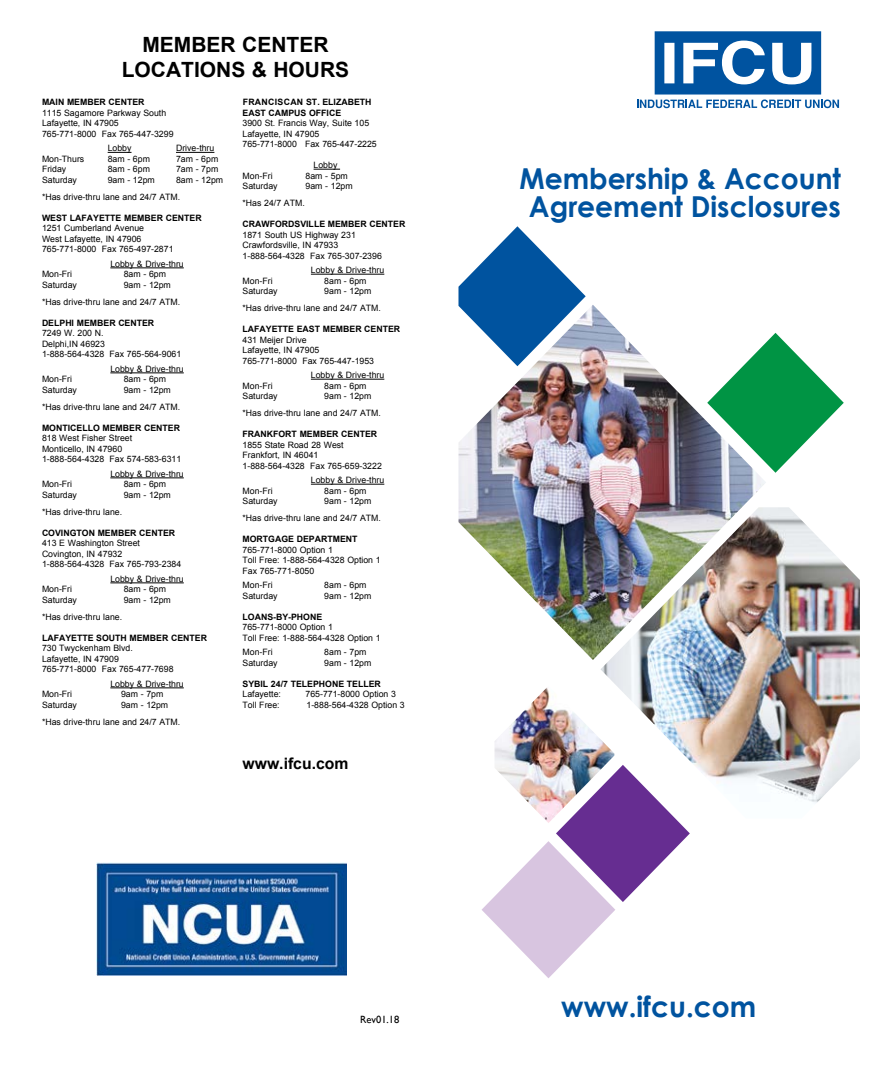
<style>
.page{position:relative;width:882px;height:1071px;background:#fff}
.page>*{position:absolute;margin:0;border:0;box-sizing:border-box;transform-origin:0 0}
.t1{font:700 28.88px/27.7px "Century Gothic";color:#00539f;text-align:center}
.t2{font:700 21px/25.2px "Arial";color:#000;text-align:center}
.t3{font:700 15.75px "Arial";color:#000}
.t4{font:10.5px "Gill Sans";color:#000}
.t5{font:8.75px/10.5px "Arial";color:#000}
.t6{font:700 8.75px/10.5px "Arial";color:#000}
</style>
<div class="page">
<svg style="left:637px;top:31px;width:202px;height:77px"></svg>
<svg style="left:482px;top:818px;width:208px;height:160px"></svg>
<img style="left:495px;top:688px;width:119px;height:135px">
<svg style="left:458px;top:226px;width:128px;height:79px"></svg>
<img style="left:458px;top:305px;width:308px;height:355px">
<svg style="left:707px;top:333px;width:137px;height:140px"></svg>
<img style="left:601px;top:507px;width:259px;height:311px">
<svg style="left:108px;top:152px;width:24px;height:1px"></svg>
<hr style="left:176px;top:152px;width:38px;height:1px;background:#000">
<hr style="left:110px;top:268px;width:74px;height:1px;background:#000">
<hr style="left:110px;top:373px;width:74px;height:1px;background:#000">
<hr style="left:110px;top:478px;width:74px;height:1px;background:#000">
<hr style="left:110px;top:583px;width:74px;height:1px;background:#000">
<hr style="left:110px;top:688px;width:74px;height:1px;background:#000">
<svg style="left:314px;top:169px;width:26px;height:1px"></svg>
<hr style="left:311px;top:274px;width:73px;height:1px;background:#000">
<hr style="left:311px;top:379px;width:73px;height:1px;background:#000">
<hr style="left:311px;top:484px;width:73px;height:1px;background:#000">
<img style="left:96px;top:863px;width:250px;height:113px">
<h2 class="t2" style="left:122px;top:32px;width:229px">MEMBER CENTER<br>LOCATIONS &amp; HOURS</h2>
<p class="t6" style="left:42px;top:97px;width:104px">MAIN MEMBER CENTER</p>
<p class="t5" style="left:42px;top:107px;width:133px">1115 Sagamore Parkway South<br>Lafayette, IN 47905<br>765-771-8000 Fax 765-447-3299</p>
<p class="t5" style="left:108px;top:143px;width:25px">Lobby</p>
<p class="t5" style="left:176px;top:143px;width:40px">Drive-thru</p>
<p class="t5" style="left:42px;top:154px;width:44px">Mon-Thurs</p>
<p class="t5" style="left:108px;top:154px;width:44px">8am - 6pm</p>
<p class="t5" style="left:176px;top:154px;width:44px">7am - 6pm</p>
<p class="t5" style="left:42px;top:164px;width:26px">Friday</p>
<p class="t5" style="left:108px;top:164px;width:44px">8am - 6pm</p>
<p class="t5" style="left:176px;top:164px;width:44px">7am - 7pm</p>
<p class="t5" style="left:42px;top:175px;width:37px">Saturday</p>
<p class="t5" style="left:108px;top:175px;width:49px">9am - 12pm</p>
<p class="t5" style="left:42px;top:171px;width:183px;line-height:16.8px;text-indent:134px">8am - 12pm *Has drive-thru lane and 24/7 ATM.</p>
<p class="t6" style="left:42px;top:213px;width:161px">WEST LAFAYETTE MEMBER CENTER</p>
<p class="t5" style="left:42px;top:223px;width:133px">1251 Cumberland Avenue<br>West Lafayette, IN 47906<br>765-771-8000 Fax 765-497-2871</p>
<p class="t5" style="left:110px;top:259px;width:75px">Lobby &amp; Drive-thru</p>
<p class="t5" style="left:42px;top:269px;width:32px">Mon-Fri</p>
<p class="t5" style="left:124px;top:269px;width:44px">8am - 6pm</p>
<p class="t5" style="left:42px;top:280px;width:37px">Saturday</p>
<p class="t5" style="left:42px;top:276px;width:140px;line-height:16.8px;text-indent:82px">9am - 12pm *Has drive-thru lane and 24/7 ATM.</p>
<p class="t6" style="left:42px;top:318px;width:114px">DELPHI MEMBER CENTER</p>
<p class="t5" style="left:42px;top:328px;width:141px">7249 W. 200 N.<br>Delphi,IN 46923<br>1-888-564-4328 Fax 765-564-9061</p>
<p class="t5" style="left:110px;top:364px;width:75px">Lobby &amp; Drive-thru</p>
<p class="t5" style="left:42px;top:374px;width:32px">Mon-Fri</p>
<p class="t5" style="left:124px;top:374px;width:44px">8am - 6pm</p>
<p class="t5" style="left:42px;top:385px;width:37px">Saturday</p>
<p class="t5" style="left:42px;top:381px;width:140px;line-height:16.8px;text-indent:82px">9am - 12pm *Has drive-thru lane and 24/7 ATM.</p>
<p class="t6" style="left:42px;top:423px;width:140px">MONTICELLO MEMBER CENTER</p>
<p class="t5" style="left:42px;top:433px;width:141px">818 West Fisher Street<br>Monticello, IN 47960<br>1-888-564-4328 Fax 574-583-6311</p>
<p class="t5" style="left:110px;top:469px;width:75px">Lobby &amp; Drive-thru</p>
<p class="t5" style="left:42px;top:479px;width:32px">Mon-Fri</p>
<p class="t5" style="left:124px;top:479px;width:44px">8am - 6pm</p>
<p class="t5" style="left:42px;top:490px;width:37px">Saturday</p>
<p class="t5" style="left:124px;top:490px;width:49px">9am - 12pm</p>
<p class="t5" style="left:42px;top:506px;width:82px">*Has drive-thru lane.</p>
<p class="t6" style="left:42px;top:528px;width:135px">COVINGTON MEMBER CENTER</p>
<p class="t5" style="left:42px;top:538px;width:141px">413 E Washington Street<br>Covington, IN 47932<br>1-888-564-4328 Fax 765-793-2384</p>
<p class="t5" style="left:110px;top:574px;width:75px">Lobby &amp; Drive-thru</p>
<p class="t5" style="left:42px;top:584px;width:32px">Mon-Fri</p>
<p class="t5" style="left:124px;top:584px;width:44px">8am - 6pm</p>
<p class="t5" style="left:42px;top:595px;width:37px">Saturday</p>
<p class="t5" style="left:124px;top:595px;width:49px">9am - 12pm</p>
<p class="t5" style="left:42px;top:611px;width:82px">*Has drive-thru lane.</p>
<p class="t6" style="left:42px;top:633px;width:167px">LAFAYETTE SOUTH MEMBER CENTER</p>
<p class="t5" style="left:42px;top:643px;width:133px">730 Twyckenham Blvd.<br>Lafayette, IN 47909<br>765-771-8000 Fax 765-477-7698</p>
<p class="t5" style="left:110px;top:679px;width:75px">Lobby &amp; Drive-thru</p>
<p class="t5" style="left:42px;top:689px;width:32px">Mon-Fri</p>
<p class="t5" style="left:121px;top:689px;width:44px">9am - 7pm</p>
<p class="t5" style="left:42px;top:700px;width:37px">Saturday</p>
<p class="t5" style="left:42px;top:696px;width:140px;line-height:16.8px;text-indent:79px">9am - 12pm *Has drive-thru lane and 24/7 ATM.</p>
<p class="t6" style="left:243px;top:97px;width:130px">FRANCISCAN ST. ELIZABETH<br>EAST CAMPUS OFFICE</p>
<p class="t5" style="left:243px;top:118px;width:136px">3900 St. Francis Way, Suite 105<br>Lafayette, IN 47905<br>765-771-8000 Fax 765-447-2225</p>
<p class="t5" style="left:314px;top:160px;width:25px">Lobby</p>
<p class="t5" style="left:243px;top:170px;width:32px">Mon-Fri</p>
<p class="t5" style="left:306px;top:170px;width:44px">8am - 5pm</p>
<p class="t5" style="left:243px;top:181px;width:37px">Saturday</p>
<p class="t5" style="left:306px;top:181px;width:49px">9am - 12pm</p>
<p class="t5" style="left:243px;top:198px;width:64px">*Has 24/7 ATM.</p>
<p class="t6" style="left:243px;top:219px;width:164px">CRAWFORDSVILLE MEMBER CENTER</p>
<p class="t5" style="left:243px;top:229px;width:141px">1871 South US Highway 231<br>Crawfordsville, IN 47933<br>1-888-564-4328 Fax 765-307-2396</p>
<p class="t5" style="left:311px;top:265px;width:75px">Lobby &amp; Drive-thru</p>
<p class="t5" style="left:243px;top:275px;width:32px">Mon-Fri</p>
<p class="t5" style="left:324px;top:275px;width:44px">8am - 6pm</p>
<p class="t5" style="left:243px;top:286px;width:37px">Saturday</p>
<p class="t5" style="left:243px;top:283px;width:140px;line-height:16.8px;text-indent:82px">9am - 12pm *Has drive-thru lane and 24/7 ATM.</p>
<p class="t6" style="left:243px;top:324px;width:159px">LAFAYETTE EAST MEMBER CENTER</p>
<p class="t5" style="left:243px;top:334px;width:133px">431 Meijer Drive<br>Lafayette, IN 47905<br>765-771-8000 Fax 765-447-1953</p>
<p class="t5" style="left:311px;top:370px;width:75px">Lobby &amp; Drive-thru</p>
<p class="t5" style="left:243px;top:380px;width:32px">Mon-Fri</p>
<p class="t5" style="left:324px;top:380px;width:44px">8am - 6pm</p>
<p class="t5" style="left:243px;top:391px;width:37px">Saturday</p>
<p class="t5" style="left:243px;top:388px;width:140px;line-height:16.8px;text-indent:82px">9am - 12pm *Has drive-thru lane and 24/7 ATM.</p>
<p class="t6" style="left:243px;top:429px;width:136px">FRANKFORT MEMBER CENTER</p>
<p class="t5" style="left:243px;top:439px;width:141px">1855 State Road 28 West<br>Frankfort, IN 46041<br>1-888-564-4328 Fax 765-659-3222</p>
<p class="t5" style="left:311px;top:475px;width:75px">Lobby &amp; Drive-thru</p>
<p class="t5" style="left:243px;top:485px;width:32px">Mon-Fri</p>
<p class="t5" style="left:324px;top:485px;width:44px">8am - 6pm</p>
<p class="t5" style="left:243px;top:496px;width:37px">Saturday</p>
<p class="t5" style="left:243px;top:493px;width:140px;line-height:16.8px;text-indent:82px">9am - 12pm *Has drive-thru lane and 24/7 ATM.</p>
<p class="t6" style="left:243px;top:534px;width:116px">MORTGAGE DEPARTMENT</p>
<p class="t5" style="left:243px;top:544px;width:140px">765-771-8000 Option 1<br>Toll Free: 1-888-564-4328 Option 1<br>Fax 765-771-8050</p>
<p class="t5" style="left:243px;top:580px;width:32px">Mon-Fri</p>
<p class="t5" style="left:324px;top:580px;width:44px">8am - 6pm</p>
<p class="t5" style="left:243px;top:590px;width:37px">Saturday</p>
<p class="t5" style="left:324px;top:590px;width:49px">9am - 12pm</p>
<p class="t6" style="left:243px;top:612px;width:81px">LOANS-BY-PHONE</p>
<p class="t5" style="left:243px;top:622px;width:140px">765-771-8000 Option 1<br>Toll Free: 1-888-564-4328 Option 1</p>
<p class="t5" style="left:243px;top:647px;width:32px">Mon-Fri</p>
<p class="t5" style="left:324px;top:647px;width:44px">8am - 7pm</p>
<p class="t5" style="left:243px;top:658px;width:37px">Saturday</p>
<p class="t5" style="left:324px;top:658px;width:49px">9am - 12pm</p>
<p class="t6" style="left:243px;top:679px;width:140px">SYBIL 24/7 TELEPHONE TELLER</p>
<p class="t5" style="left:243px;top:689px;width:40px">Lafayette:</p>
<p class="t5" style="left:306px;top:689px;width:92px">765-771-8000 Option 3</p>
<p class="t5" style="left:243px;top:700px;width:39px">Toll Free:</p>
<p class="t5" style="left:307px;top:700px;width:100px">1-888-564-4328 Option 3</p>
<h3 class="t3" style="left:243px;top:752px;width:107px">www.ifcu.com</h3>
<p class="t4" style="left:360px;top:1013px;width:41px">Rev01.18</p>
<h1 class="t1" style="left:519px;top:163px;width:323px">Membership &amp; Account<br>Agreement Disclosures</h1>
<h1 class="t1" style="left:561px;top:991px;width:197px">www.ifcu.com</h1>
</div>
